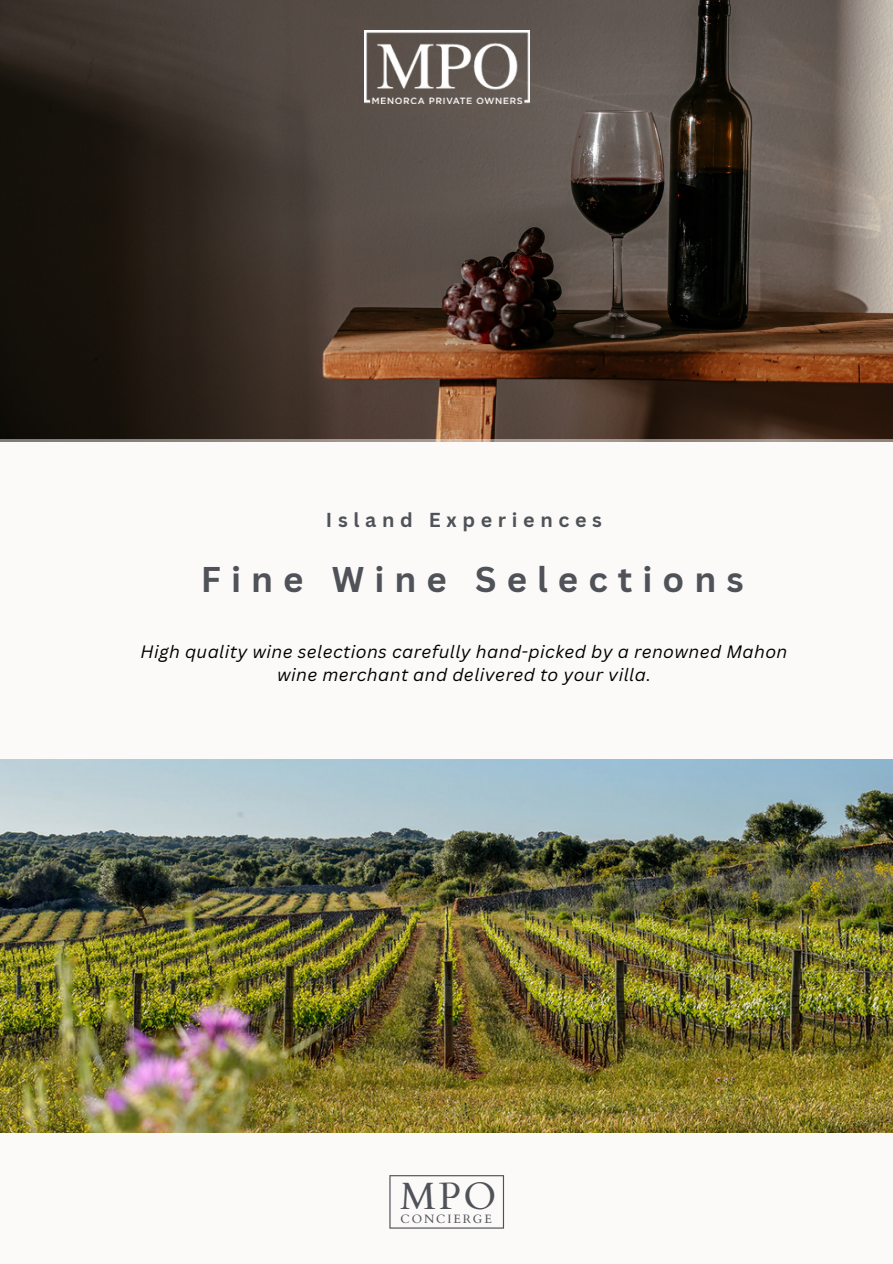
<style>
.page{position:relative;width:893px;height:1264px;background:#fff}
.page>*{position:absolute;margin:0;border:0;box-sizing:border-box;transform-origin:0 0}
.t1{font:38.1px "Cardo";color:#4f5258}
.t2{font:700 34.8px "Canva Sans";letter-spacing:.29em;color:#4f5258}
.t3{font:700 19.65px "Canva Sans";letter-spacing:.29em;color:#4f5258}
.t4{font:italic 17.4px/23.7px "Canva Sans";letter-spacing:.025em;color:#000;text-align:center}
.t5{font:12.15px "Cardo";letter-spacing:.155em;color:#4f5258}
</style>
<div class="page">
<img style="left:0;top:0;width:892px;height:439px">
<div style="left:0;top:439px;width:892px;height:339px;background:#fbfaf8"></div>
<div style="left:0;top:1131px;width:892px;height:132px;background:#fbfaf8"></div>
<img style="left:364px;top:30px;width:165px;height:73px">
<img style="left:0;top:759px;width:892px;height:373px">
<svg style="left:389px;top:1175px;width:115px;height:53px"></svg>
<h4 class="t3" style="left:326px;top:505px;width:277px">Island Experiences</h4>
<h1 class="t2" style="left:201px;top:554px;width:544px">Fine Wine Selections</h1>
<p class="t4" style="left:140px;top:639px;width:648px">High quality wine selections carefully hand-picked by a renowned Mahon wine merchant and delivered to your villa.</p>
<h3 class="t1" style="left:400px;top:1170px;width:98px">MPO</h3>
<h2 class="t5" style="left:400px;top:1210px;width:93px">CONCIERGE</h2>
</div>
